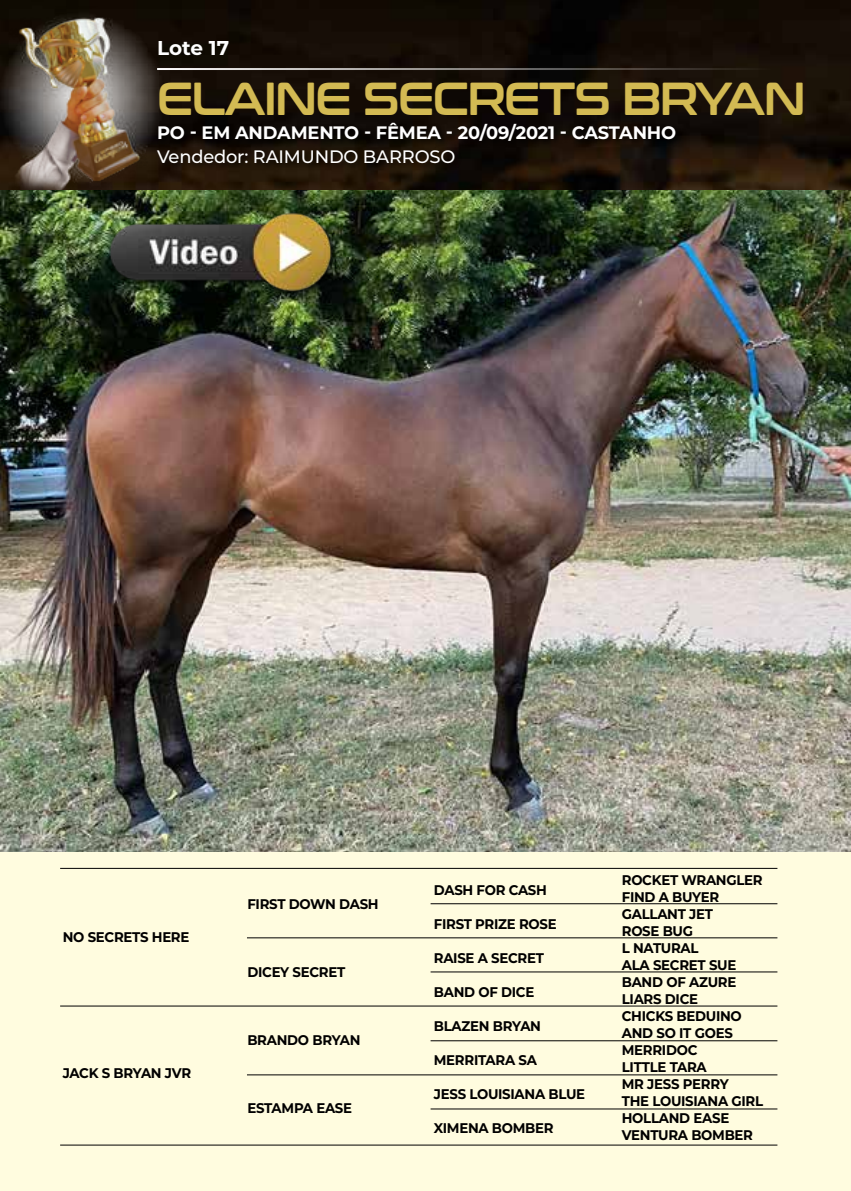
<style>
.page{position:relative;width:851px;height:1191px;background:#fff}
.page>*{position:absolute;margin:0;border:0;box-sizing:border-box;transform-origin:0 0}
.t1{font:46px "Conthrax Sb";letter-spacing:-.03em;color:#d3ba53;scale:.92 1}
.t2{font:700 20px "Montserrat";color:#fff}
.t3{font:700 18px "Montserrat";letter-spacing:-.01em;color:#fff}
.t4{font:500 18px "Montserrat";letter-spacing:-.01em;color:#fff}
.t5{font:700 14px/17px "Montserrat";letter-spacing:-.02em;color:#000;scale:.95 1}
</style>
<div class="page">
<div style="left:0;top:79px;width:850px;height:1112px;background:#fffcdf"></div>
<img style="left:0;top:0;width:850px;height:190px">
<img style="left:0;top:7px;width:236px;height:183px">
<img style="left:0;top:190px;width:850px;height:661px">
<div style="left:157px;top:120px;width:525px;height:28px;background:#000;opacity:.75"></div>
<div style="left:155px;top:147px;width:306px;height:23px;background:#000;opacity:.75"></div>
<hr style="left:60px;top:868px;width:717px;height:1px;background:#000">
<hr style="left:60px;top:1005px;width:717px;height:1px;background:#000">
<hr style="left:247px;top:937px;width:530px;height:1px;background:#000">
<hr style="left:247px;top:1074px;width:530px;height:1px;background:#000">
<hr style="left:430px;top:903px;width:347px;height:1px;background:#000">
<hr style="left:430px;top:971px;width:347px;height:1px;background:#000">
<hr style="left:430px;top:1040px;width:347px;height:1px;background:#000">
<hr style="left:430px;top:1108px;width:347px;height:1px;background:#000">
<hr style="left:60px;top:1144px;width:717px;height:1px;background:#000">
<hr style="left:157px;top:68px;width:614px;height:2px;background:#fff">
<img style="left:72px;top:190px;width:302px;height:123px">
<h2 class="t2" style="left:157px;top:34px;width:73px">Lote 17</h2>
<h1 class="t1" style="left:157px;top:63px;width:706px">ELAINE SECRETS BRYAN</h1>
<p class="t3" style="left:157px;top:120px;width:520px">PO - EM ANDAMENTO - FÊMEA - 20/09/2021 - CASTANHO</p>
<p class="t4" style="left:157px;top:144px;width:300px">Vendedor: RAIMUNDO BARROSO</p>
<p class="t5" style="left:63px;top:928px;width:135px">NO SECRETS HERE</p>
<p class="t5" style="left:63px;top:1064px;width:137px">JACK S BRYAN JVR</p>
<p class="t5" style="left:247px;top:894px;width:140px">FIRST DOWN DASH</p>
<p class="t5" style="left:247px;top:962px;width:104px">DICEY SECRET</p>
<p class="t5" style="left:247px;top:1030px;width:121px">BRANDO BRYAN</p>
<p class="t5" style="left:247px;top:1098px;width:112px">ESTAMPA EASE</p>
<p class="t5" style="left:434px;top:880px;width:120px">DASH FOR CASH</p>
<p class="t5" style="left:434px;top:914px;width:131px">FIRST PRIZE ROSE</p>
<p class="t5" style="left:434px;top:948px;width:117px">RAISE A SECRET</p>
<p class="t5" style="left:434px;top:982px;width:107px">BAND OF DICE</p>
<p class="t5" style="left:434px;top:1016px;width:114px">BLAZEN BRYAN</p>
<p class="t5" style="left:434px;top:1050px;width:110px">MERRITARA SA</p>
<p class="t5" style="left:434px;top:1084px;width:161px">JESS LOUISIANA BLUE</p>
<p class="t5" style="left:434px;top:1118px;width:127px">XIMENA BOMBER</p>
<p class="t5" style="left:621px;top:870px;width:150px">ROCKET WRANGLER<br>FIND A BUYER<br>GALLANT JET<br>ROSE BUG<br>L NATURAL<br>ALA SECRET SUE<br>BAND OF AZURE<br>LIARS DICE<br>CHICKS BEDUINO<br>AND SO IT GOES<br>MERRIDOC<br>LITTLE TARA<br>MR JESS PERRY<br>THE LOUISIANA GIRL<br>HOLLAND EASE<br>VENTURA BOMBER</p>
</div>
